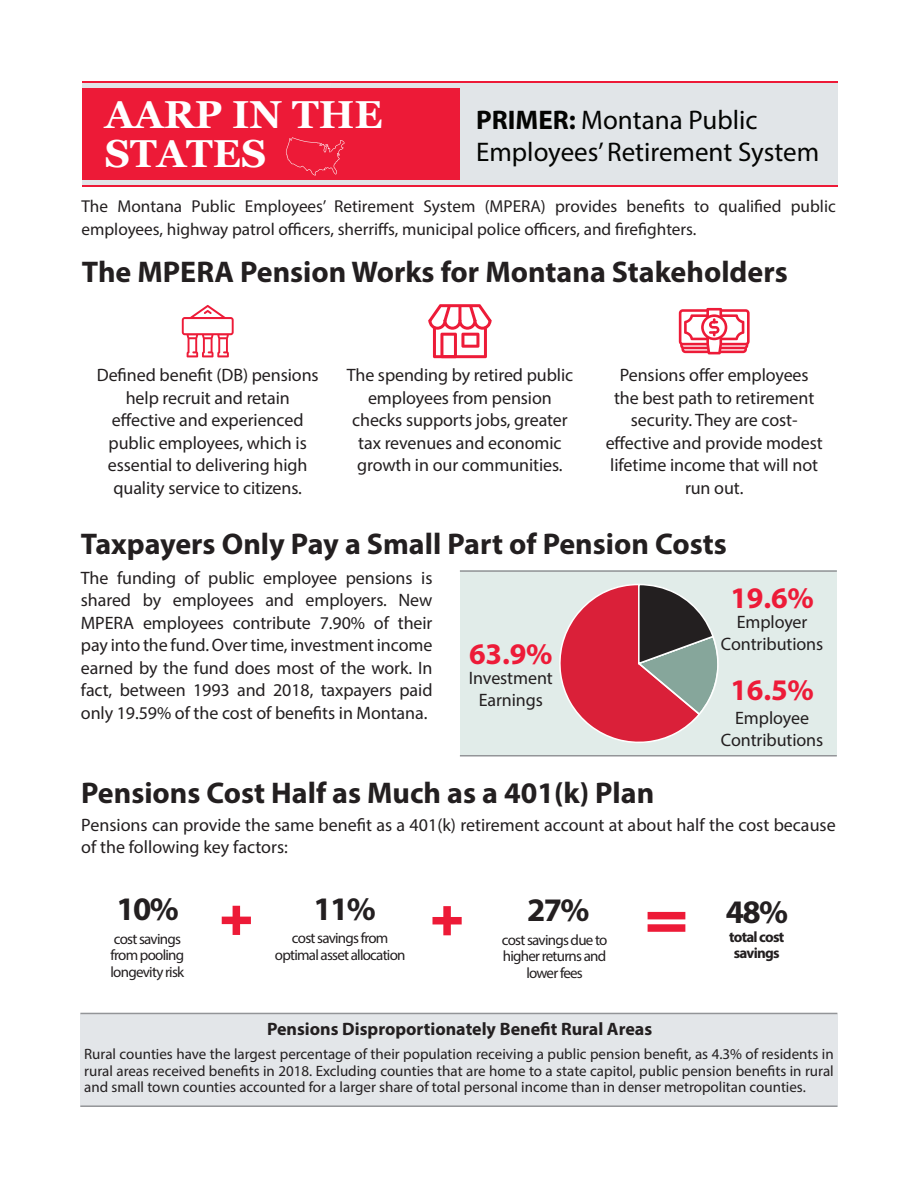
<style>
.page{position:relative;width:918px;height:1188px;background:#fff}
.page>*{position:absolute;margin:0;border:0;box-sizing:border-box;transform-origin:0 0}
.t1{font:700 39px/39px "Georgia";color:#fff}
.t2{font:700 33px "Myriad Pro";letter-spacing:-.05em;color:#231f20}
.t3{font:700 30px "Myriad Pro";color:#231f20}
.t4{font:700 30px "Myriad Pro";color:#ed1b38}
.t5{font:27px/32.4px "Myriad Pro";color:#040503}
.t6{font:18px/22.5px "Myriad Pro";letter-spacing:-.005em;color:#231f20;text-align:center}
.t7{font:700 18px "Myriad Pro";color:#231f20}
.t8{font:17.25px/22.5px "Myriad Pro";color:#231f20}
.t9{font:15px/16.5px "Myriad Pro";letter-spacing:-.05em;color:#231f20;text-align:center}
.t10{font:700 15px/16.5px "Myriad Pro";letter-spacing:-.05em;color:#231f20;text-align:center}
.s1{font-weight:700}
</style>
<div class="page">
<div style="left:82px;top:82px;width:756px;height:104px;background:#e1e5e8"></div>
<div style="left:82px;top:88px;width:378px;height:92px;background:#ed1a37"></div>
<hr style="left:82px;top:81px;width:756px;height:1px;background:#ed1a37">
<hr style="left:82px;top:186px;width:756px;height:1px;background:#ed1a37">
<svg style="left:285px;top:137px;width:60px;height:38px"></svg>
<div style="left:460px;top:570px;width:377px;height:185px;background:#e1ece9"></div>
<hr style="left:460px;top:570px;width:377px;height:2px;background:#939598">
<hr style="left:460px;top:755px;width:377px;height:2px;background:#939598">
<div style="left:648px;top:912px;width:37px;height:7px;background:#ed1a37"></div>
<div style="left:648px;top:924px;width:37px;height:8px;background:#ed1a37"></div>
<div style="left:233px;top:906px;width:7px;height:29px;background:#ed1a37"></div>
<div style="left:222px;top:917px;width:29px;height:7px;background:#ed1a37"></div>
<div style="left:443px;top:906px;width:8px;height:29px;background:#ed1a37"></div>
<div style="left:432px;top:917px;width:30px;height:7px;background:#ed1a37"></div>
<svg style="left:182px;top:305px;width:52px;height:52px"></svg>
<svg style="left:679px;top:308px;width:71px;height:46px"></svg>
<svg style="left:428px;top:304px;width:64px;height:54px"></svg>
<div style="left:80px;top:1014px;width:757px;height:93px;background:#e3e6e9"></div>
<hr style="left:80px;top:1013px;width:757px;height:1px;background:#939598">
<hr style="left:80px;top:1105px;width:757px;height:2px;background:#939598">
<svg style="left:559px;top:584px;width:160px;height:159px"></svg>
<h1 class="t1" style="left:105px;top:93px;width:279px">AARP IN THE<br>STATES</h1>
<p class="t5" style="left:476px;top:103px;width:345px"><span class="s1">PRIMER:</span> Montana Public<br>Employees’ Retirement System</p>
<p class="t8" style="left:81px;top:195px;width:756px">The Montana Public Employees’ Retirement System (MPERA) provides benefits to qualified public employees, highway patrol officers, sherriffs, municipal police officers, and firefighters.</p>
<p class="t3" style="left:82px;top:252px;width:707px">The MPERA Pension Works for Montana Stakeholders</p>
<p class="t6" style="left:97px;top:364px;width:223px">Defined benefit (DB) pensions help recruit and retain effective and experienced public employees, which is essential to delivering high quality service to citizens.</p>
<p class="t6" style="left:347px;top:364px;width:228px">The spending by retired public employees from pension checks supports jobs, greater tax revenues and economic growth in our communities.</p>
<p class="t6" style="left:606px;top:364px;width:219px">Pensions offer employees the best path to retirement security. They are cost&shy;effective and provide modest lifetime income that will not run out.</p>
<p class="t3" style="left:81px;top:524px;width:647px">Taxpayers Only Pay a Small Part of Pension Costs</p>
<p class="t6" style="left:81px;top:566px;width:353px;text-align:justify">The funding of public employee pensions is shared by employees and employers. New MPERA employees contribute 7.90% of their pay into the fund. Over time, investment income earned by the fund does most of the work. In fact, between 1993 and 2018, taxpayers paid only 19.59% of the cost of benefits in Montana.</p>
<p class="t4" style="left:469px;top:634px;width:85px">63.9%</p>
<p class="t6" style="left:469px;top:666px;width:85px">Investment<br>Earnings</p>
<p class="t4" style="left:730px;top:578px;width:85px">19.6%</p>
<p class="t6" style="left:721px;top:610px;width:104px">Employer<br>Contributions</p>
<p class="t4" style="left:730px;top:671px;width:85px">16.5%</p>
<p class="t6" style="left:721px;top:706px;width:104px">Employee<br>Contributions</p>
<p class="t3" style="left:81px;top:773px;width:575px">Pensions Cost Half as Much as a 401(k) Plan</p>
<p class="t6" style="left:81px;top:813px;width:756px;text-align:left">Pensions can provide the same benefit as a 401(k) retirement account at about half the cost because of the following key factors:</p>
<p class="t2" style="left:116px;top:888px;width:64px">10%</p>
<p class="t9" style="left:111px;top:930px;width:75px;text-align:left">cost savings from pooling longevity risk</p>
<p class="t2" style="left:313px;top:888px;width:64px">11%</p>
<p class="t9" style="left:275px;top:930px;width:132px">cost savings from optimal asset allocation</p>
<p class="t2" style="left:527px;top:889px;width:64px">27%</p>
<p class="t9" style="left:502px;top:931px;width:107px">cost savings due to higher returns and lower fees</p>
<p class="t2" style="left:726px;top:890px;width:64px">48%</p>
<p class="t10" style="left:729px;top:928px;width:57px">total cost savings</p>
<p class="t7" style="left:267px;top:1017px;width:387px">Pensions Disproportionately Benefit Rural Areas</p>
<p class="t9" style="left:84px;top:1046px;width:751px;text-align:justify">Rural counties have the largest percentage of their population receiving a public pension benefit, as 4.3% of residents in rural areas received benefits in 2018. Excluding counties that are home to a state capitol, public pension benefits in rural and small town counties accounted for a larger share of total personal income than in denser metropolitan counties.</p>
</div>
